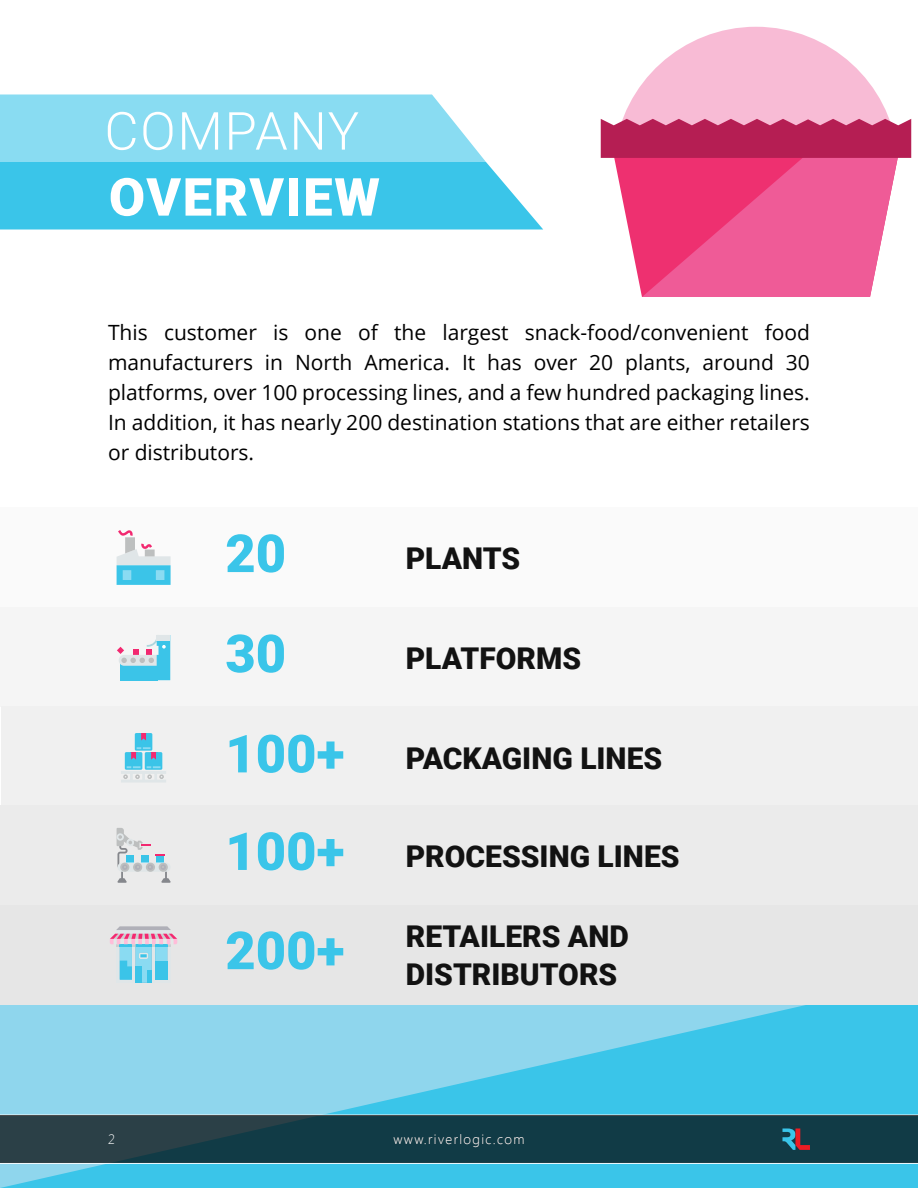
<style>
.page{position:relative;width:918px;height:1188px;background:#fff}
.page>*{position:absolute;margin:0;border:0;box-sizing:border-box;transform-origin:0 0}
.t1{font:900 52.5px/99px "Roboto";color:#3ac5e9}
.t2{font:900 52.5px "Roboto";letter-spacing:.03em;color:#fff}
.t3{font:300 52.5px "Roboto";letter-spacing:.03em;color:#fff}
.t4{font:900 30px/37.5px "Roboto";color:#121212}
.t5{font:21px/30px "Open Sans";color:#000;text-align:justify}
.t6{font:300 13.5px "Segoe UI";letter-spacing:.1em;color:#fff}
</style>
<div class="page">
<svg style="left:0;top:94px;width:543px;height:136px;background:#70d4ef"></svg>
<svg style="left:0;top:1004px;width:918px;height:184px;background:#67ceeb"></svg>
<div style="left:0;top:905px;width:918px;height:99px;background:#e6e6e6"></div>
<div style="left:0;top:508px;width:917px;height:99px;background:#fafafa"></div>
<div style="left:1px;top:607px;width:917px;height:100px;background:#f5f5f5"></div>
<div style="left:2px;top:706px;width:916px;height:100px;background:#f0f0f0"></div>
<div style="left:0;top:805px;width:918px;height:100px;background:#ebebeb"></div>
<svg style="left:117px;top:635px;width:53px;height:45px"></svg>
<svg style="left:117px;top:530px;width:54px;height:55px"></svg>
<svg style="left:121px;top:733px;width:45px;height:49px"></svg>
<svg style="left:117px;top:828px;width:54px;height:55px"></svg>
<svg style="left:110px;top:926px;width:67px;height:57px"></svg>
<svg style="left:601px;top:27px;width:310px;height:270px"></svg>
<hr style="left:0;top:1163px;width:918px;height:1px;background:#fff">
<div style="left:0;top:1115px;width:918px;height:48px;background:linear-gradient(to right,#253f47,#093a46)"></div>
<svg style="left:782px;top:1128px;width:28px;height:22px"></svg>
<h1 class="t3" style="left:104px;top:94px;width:256px">COMPANY</h1>
<h1 class="t2" style="left:109px;top:160px;width:273px">OVERVIEW</h1>
<p class="t5" style="left:108px;top:317px;width:704px">This customer is one of the largest snack-food/convenient food manufacturers in North America. It has over 20 plants, around 30 platforms, over 100 processing lines, and a few hundred packaging lines.<br>In addition, it has nearly 200 destination stations that are either retailers or distributors.</p>
<h1 class="t1" style="left:225px;top:502px;width:62px">20</h1>
<h1 class="t1" style="left:225px;top:602px;width:121px">30<br>100+<br>100+<br>200+</h1>
<h2 class="t4" style="left:406px;top:538px;width:116px">PLANTS</h2>
<h2 class="t4" style="left:406px;top:638px;width:177px">PLATFORMS</h2>
<h2 class="t4" style="left:406px;top:739px;width:258px">PACKAGING LINES</h2>
<h2 class="t4" style="left:406px;top:836px;width:275px">PROCESSING LINES</h2>
<h2 class="t4" style="left:406px;top:917px;width:225px">RETAILERS AND<br>DISTRIBUTORS</h2>
<p class="t6" style="left:108px;top:1130px;width:8px">2</p>
<p class="t6" style="left:393px;top:1130px;width:133px">www.riverlogic.com</p>
</div>
